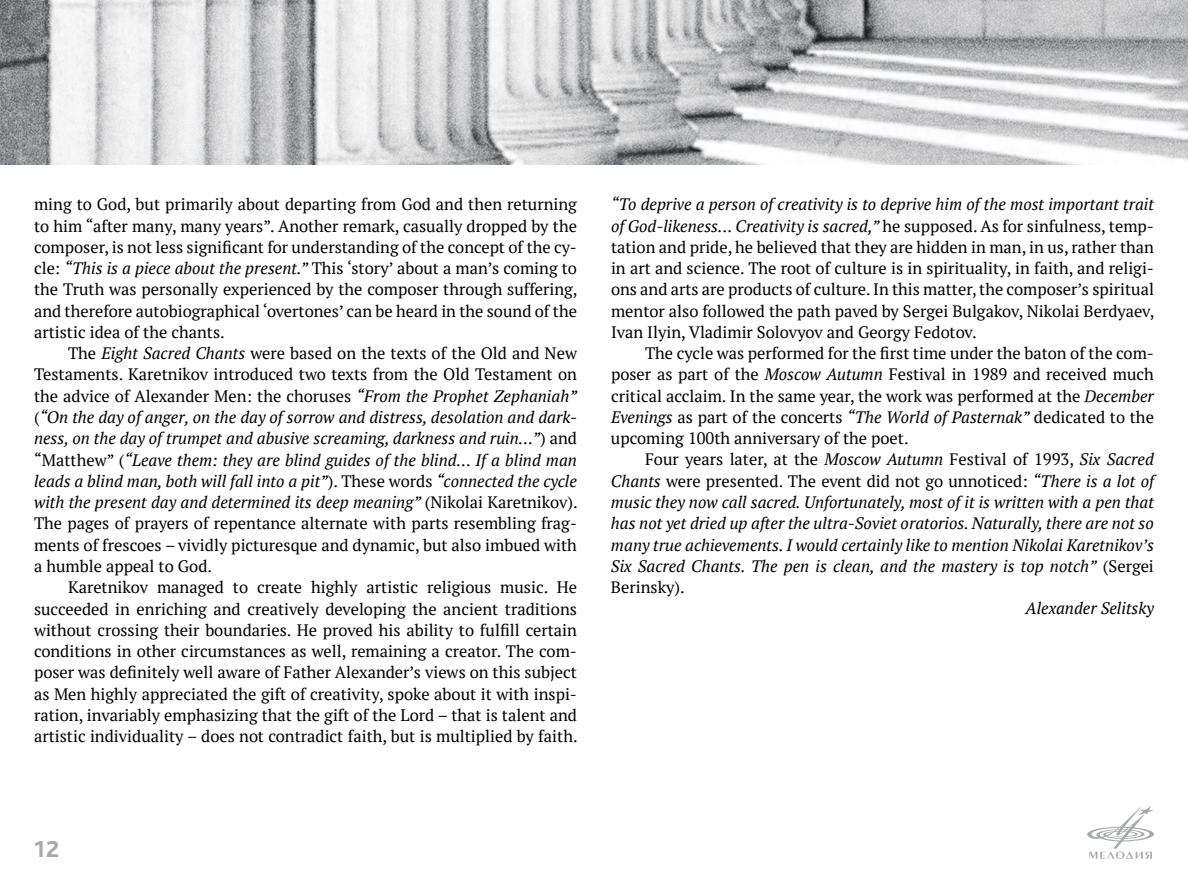
<style>
.page{position:relative;width:1188px;height:893px;background:#fff}
.page>*{position:absolute;margin:0;border:0;box-sizing:border-box;transform-origin:0 0}
.t1{font:800 24px "Bliss Pro";color:#a7a9ac}
.t2{font:16.5px/21.3px "PT Serif";color:#000;text-align:justify}
.t3{font:italic 16.5px/21.3px "PT Serif";color:#000;text-align:justify}
.s1{font-style:italic}
.s2{font-style:normal}
</style>
<div class="page">
<img style="left:0;top:0;width:1188px;height:164px">
<svg style="left:1087px;top:806px;width:67px;height:52px"></svg>
<p class="t2" style="left:34px;top:194px;width:545px">ming to God, but primarily about departing from God and then returning to him “after many, many years”. Another remark, casually dropped by the composer, is not less significant for understanding of the concept of the cy&shy;cle: <span class="s1">“This is a piece about the present.”</span> This ‘story’ about a man’s coming to the Truth was personally experienced by the composer through suffering, and therefore autobiographical ‘overtones’ can be heard in the sound of the artistic idea of the chants.</p>
<p class="t2" style="left:34px;top:342px;width:545px;text-indent:34px">The <span class="s1">Eight Sacred Chants</span> were based on the texts of the Old and New Testaments. Karetnikov introduced two texts from the Old Testament on the advice of Alexander Men: the choruses <span class="s1">“From the Prophet Zephaniah” </span>(<span class="s1">“On the day of anger, on the day of sorrow and distress, desolation and dark&shy;ness, on the day of trumpet and abusive screaming, darkness and ruin…”</span>) and “Matthew” (<span class="s1">“Leave them: they are blind guides of the blind… If a blind man leads a blind man, both will fall into a pit”</span>). These words <span class="s1">“connected the cycle with the present day and determined its deep meaning”</span> (Nikolai Karetnikov).<br>The pages of prayers of repentance alternate with parts resembling frag&shy;ments of frescoes – vividly picturesque and dynamic, but also imbued with a humble appeal to God.</p>
<p class="t2" style="left:34px;top:576px;width:545px;text-indent:34px">Karetnikov managed to create highly artistic religious music. He succeeded in enriching and creatively developing the ancient traditions without crossing their boundaries. He proved his ability to fulfill certain conditions in other circumstances as well, remaining a creator. The com&shy;poser was definitely well aware of Father Alexander’s views on this subject as Men highly appreciated the gift of creativity, spoke about it with inspi&shy;ration, invariably emphasizing that the gift of the Lord – that is talent and artistic individuality – does not contradict faith, but is multiplied by faith.</p>
<p class="t2" style="left:611px;top:194px;width:545px"><span class="s1">“To deprive a person of creativity is to deprive him of the most important trait of God-likeness… Creativity is sacred,”</span> he supposed. As for sinfulness, temp&shy;tation and pride, he believed that they are hidden in man, in us, rather than in art and science. The root of culture is in spirituality, in faith, and religi&shy;ons and arts are products of culture. In this matter, the composer’s spiritual mentor also followed the path paved by Sergei Bulgakov, Nikolai Berdyaev, Ivan Ilyin, Vladimir Solovyov and Georgy Fedotov.</p>
<p class="t2" style="left:611px;top:342px;width:545px;text-indent:34px">The cycle was performed for the first time under the baton of the com&shy;poser as part of the <span class="s1">Moscow Autumn</span> Festival in 1989 and received much critical acclaim. In the same year, the work was performed at the <span class="s1">December Evenings</span> as part of the concerts <span class="s1">“The World of Pasternak”</span> dedicated to the upcoming 100th anniversary of the poet.</p>
<p class="t3" style="left:611px;top:449px;width:544px;text-indent:34px"><span class="s2">Four years later, at the</span> Moscow Autumn <span class="s2">Festival of 1993,</span> Six Sacred Chants <span class="s2">were presented. The event did not go unnoticed:</span> “There is a lot of music they now call sacred. Unfortunately, most of it is written with a pen that has not yet dried up after the ultra-Soviet oratorios. Naturally, there are not so many true achievements. I would certainly like to mention Nikolai Karetnikov’s Six Sacred Chants. The pen is clean, and the mastery is top notch” <span class="s2">(Sergei Berinsky).</span></p>
<p class="t3" style="left:1026px;top:597px;width:130px">Alexander Selitsky</p>
<h1 class="t1" style="left:34px;top:834px;width:27px">12</h1>
</div>
